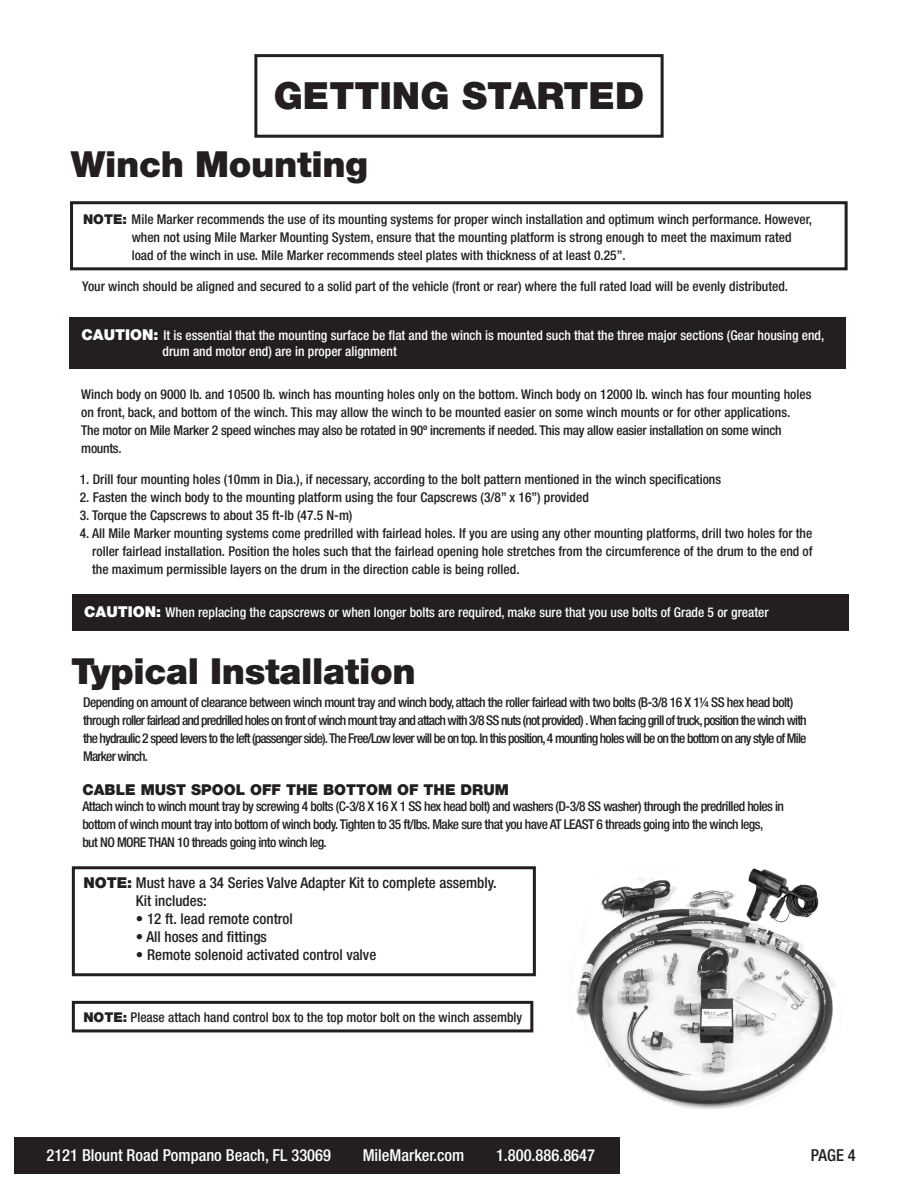
<style>
.page{position:relative;width:918px;height:1188px;background:#fff}
.page>*{position:absolute;margin:0;border:0;box-sizing:border-box;transform-origin:0 0}
.t1{font:900 37.5px "Helvetica Neue LT Std";color:#231f20}
.t2{font:900 36px "Helvetica Neue LT Std";letter-spacing:-.01em;color:#231f20}
.t3{font:500 condensed 16.5px "Helvetica Neue LT Std";color:#fff}
.t4{font:500 condensed 16.5px "Helvetica Neue LT Std";color:#231f20}
.t5{font:500 condensed 15px/18px "Helvetica Neue LT Std";color:#231f20}
.t6{font:900 15px "Helvetica Neue LT Std";color:#231f20}
.t7{font:500 condensed 13.5px/18px "Helvetica Neue LT Std";color:#231f20}
.t8{font:500 condensed 13.5px/18px "Helvetica Neue LT Std";letter-spacing:-.06em;color:#231f20}
.t9{font:500 condensed 13.5px "Helvetica Neue LT Std";letter-spacing:-.04em;color:#231f20}
.t10{font:500 condensed 13.5px "Helvetica Neue LT Std";color:#fff}
.t11{font:500 condensed 13.5px/18px "Helvetica Neue LT Std";letter-spacing:-.02em;color:#231f20}
.s1{font-weight:900;font-stretch:normal}
.s2{font-weight:900;font-stretch:normal;font-size:15px}
</style>
<div class="page">
<div style="left:72px;top:1001px;width:461px;height:31px;border:3px solid #231f20"></div>
<div style="left:72px;top:866px;width:464px;height:110px;border:3px solid #231f20"></div>
<div style="left:254px;top:54px;width:410px;height:84px;border:3px solid #231f20"></div>
<img style="left:575px;top:868px;width:260px;height:241px">
<div style="left:72px;top:594px;width:777px;height:37px;background:#231f20"></div>
<div style="left:70px;top:201px;width:778px;height:69px;border:3px solid #231f20"></div>
<div style="left:69px;top:318px;width:777px;height:51px;background:#231f20"></div>
<div style="left:14px;top:1137px;width:606px;height:37px;background:#231f20"></div>
<p class="t1" style="left:274px;top:74px;width:372px">GETTING STARTED</p>
<p class="t2" style="left:71px;top:143px;width:299px">Winch Mounting</p>
<p class="t7" style="left:83px;top:210px;width:730px"><span class="s1">NOTE:</span> Mile Marker recommends the use of its mounting systems for proper winch installation and optimum winch performance. However,</p>
<p class="t7" style="left:132px;top:228px;width:661px">when not using Mile Marker Mounting System, ensure that the mounting platform is strong enough to meet the maximum rated</p>
<p class="t7" style="left:132px;top:246px;width:496px">load of the winch in use. Mile Marker recommends steel plates with thickness of at least 0.25”.</p>
<p class="t7" style="left:82px;top:277px;width:707px">Your winch should be aligned and secured to a solid part of the vehicle (front or rear) where the full rated load will be evenly distributed.</p>
<p class="t10" style="left:82px;top:327px;width:744px"><span class="s2">CAUTION:</span> It is essential that the mounting surface be flat and the winch is mounted such that the three major sections (Gear housing end,</p>
<p class="t10" style="left:163px;top:343px;width:236px">drum and motor end) are in proper alignment</p>
<p class="t7" style="left:81px;top:385px;width:732px">Winch body on 9000 lb. and 10500 lb. winch has mounting holes only on the bottom. Winch body on 12000 lb. winch has four mounting holes on front, back, and bottom of the winch. This may allow the winch to be mounted easier on some winch mounts or for other applications.</p>
<p class="t11" style="left:81px;top:421px;width:702px">The motor on Mile Marker 2 speed winches may also be rotated in 90º increments if needed. This may allow easier installation on some winch mounts.</p>
<p class="t7" style="left:80px;top:470px;width:643px">1. Drill four mounting holes (10mm in Dia.), if necessary, according to the bolt pattern mentioned in the winch specifications</p>
<p class="t7" style="left:80px;top:488px;width:511px">2. Fasten the winch body to the mounting platform using the four Capscrews (3/8” x 16”) provided</p>
<p class="t7" style="left:80px;top:506px;width:274px">3. Torque the Capscrews to about 35 ft-lb (47.5 N-m)</p>
<p class="t7" style="left:92px;top:524px;width:722px;text-align:justify;text-indent:-12px">4. All Mile Marker mounting systems come predrilled with fairlead holes. If you are using any other mounting platforms, drill two holes for the roller fairlead installation. Position the holes such that the fairlead opening hole stretches from the circumference of the drum to the end of the maximum permissible layers on the drum in the direction cable is being rolled.</p>
<p class="t10" style="left:84px;top:605px;width:686px"><span class="s2">CAUTION:</span> When replacing the capscrews or when longer bolts are required, make sure that you use bolts of Grade 5 or greater</p>
<p class="t2" style="left:71px;top:649px;width:346px">Typical Installation</p>
<p class="t8" style="left:83px;top:693px;width:725px">Depending on amount of clearance between winch mount tray and winch body, attach the roller fairlead with two bolts (B-3/8 16 X 1¼ SS hex head bolt) through roller fairlead and predrilled holes on front of winch mount tray and attach with 3/8 SS nuts (not provided) . When facing grill of truck, position the winch with the hydraulic 2 speed levers to the left (passenger side). The Free/Low lever will be on top. In this position, 4 mounting holes will be on the bottom on any style of Mile Marker winch.</p>
<p class="t9" style="left:82px;top:798px;width:703px">Attach winch to winch mount tray by screwing 4 bolts (C-3/8 X 16 X 1 SS hex head bolt) and washers (D-3/8 SS washer) through the predrilled holes in</p>
<p class="t9" style="left:82px;top:816px;width:682px">bottom of winch mount tray into bottom of winch body. Tighten to 35 ft/lbs. Make sure that you have AT LEAST 6 threads going into the winch legs,</p>
<p class="t9" style="left:82px;top:834px;width:246px">but NO MORE THAN 10 threads going into winch leg.</p>
<p class="t6" style="left:82px;top:780px;width:428px">CABLE MUST SPOOL OFF THE BOTTOM OF THE DRUM</p>
<p class="t5" style="left:136px;top:874px;width:362px;text-indent:-53px"><span class="s1">NOTE:</span> Must have a 34 Series Valve Adapter Kit to complete assembly.<br>Kit includes:</p>
<p class="t5" style="left:136px;top:910px;width:159px">• 12 ft. lead remote control</p>
<p class="t5" style="left:136px;top:928px;width:133px">• All hoses and fittings</p>
<p class="t5" style="left:136px;top:946px;width:242px">• Remote solenoid activated control valve</p>
<p class="t7" style="left:83px;top:1008px;width:440px"><span class="s1">NOTE:</span> Please attach hand control box to the top motor bolt on the winch assembly</p>
<p class="t3" style="left:46px;top:1145px;width:286px">2121 Blount Road Pompano Beach, FL 33069</p>
<p class="t3" style="left:363px;top:1145px;width:103px">MileMarker.com</p>
<p class="t3" style="left:496px;top:1145px;width:100px">1.800.886.8647</p>
<p class="t4" style="left:811px;top:1145px;width:46px">PAGE 4</p>
</div>
